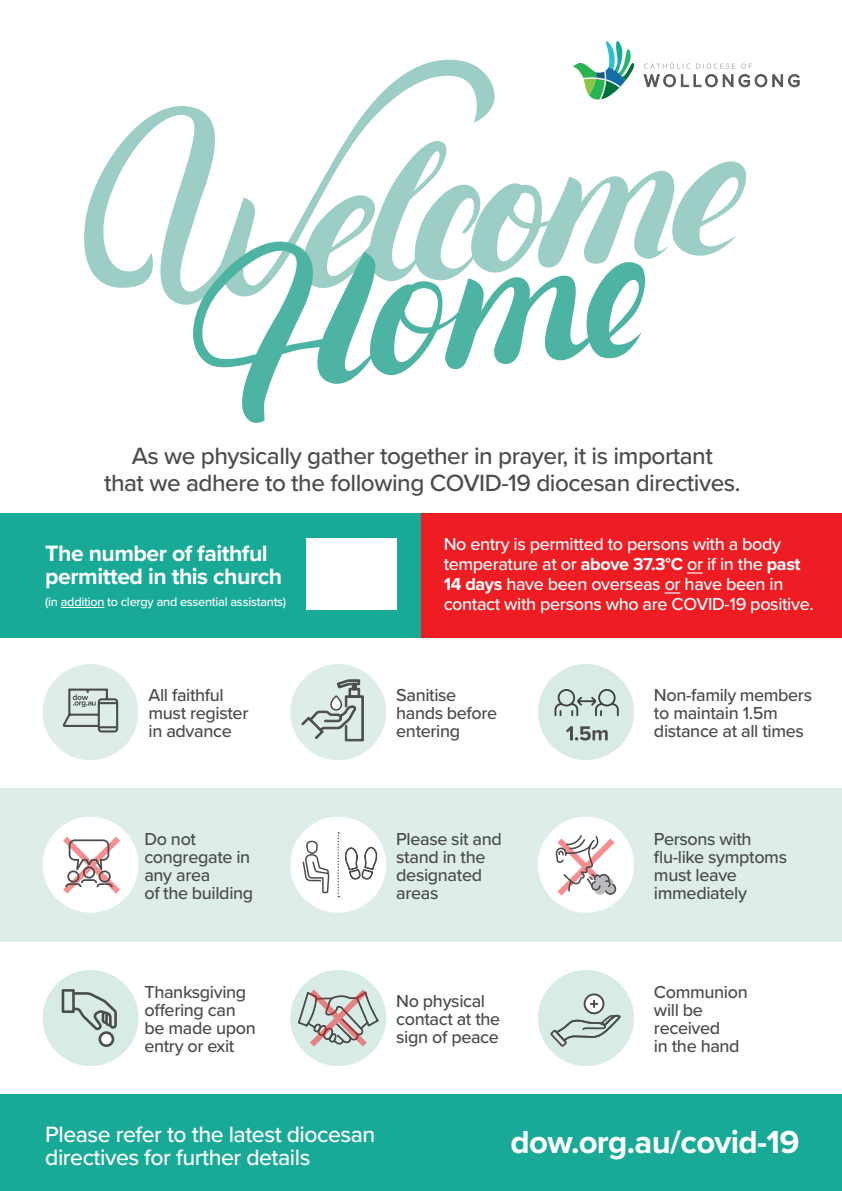
<style>
.page{position:relative;width:842px;height:1191px;background:#fff}
.page>*{position:absolute;margin:0;border:0;box-sizing:border-box;transform-origin:0 0}
.t1{font:700 33px "Proxima Nova";letter-spacing:-.02em;color:#fff}
.body_2__80_90{font:500 24.4px/26.6px "Proxima Nova";letter-spacing:-.02em;color:#4b4c4d;text-align:center}
.text_under_icons{font:500 23px/23px "Proxima Nova";letter-spacing:-.02em;color:#fff}
.t2{font:700 23px/23px "Proxima Nova";letter-spacing:-.02em;color:#fff}
.text_under_icons-2{font:500 18px/18px "Proxima Nova";letter-spacing:-.02em;color:#4b4c4d}
.body_2__80_90-2{font:500 18px/20px "Proxima Nova";letter-spacing:-.02em;color:#fff}
.body_2__80_90-3{font:500 12.7px "Proxima Nova";letter-spacing:-.02em;color:#fff}
.s1{font-weight:700}
</style>
<div class="page">
<div style="left:0;top:788px;width:842px;height:153px;background:#deedea"></div>
<svg style="left:84px;top:59px;width:411px;height:246px"></svg>
<svg style="left:187px;top:130px;width:559px;height:293px"></svg>
<div style="left:421px;top:513px;width:421px;height:125px;background:#ee1d23"></div>
<div style="left:0;top:513px;width:421px;height:125px;background:#18aa97"></div>
<div style="left:306px;top:538px;width:91px;height:72px;background:#fff"></div>
<hr style="left:61px;top:607px;width:43px;height:1px;background:#fff">
<svg style="left:687px;top:572px;width:16px;height:1px"></svg>
<svg style="left:665px;top:592px;width:15px;height:1px"></svg>
<div style="left:538px;top:816px;width:96px;height:96px;background:#fff;border-radius:50%"></div>
<svg style="left:556px;top:835px;width:61px;height:61px"></svg>
<div style="left:290px;top:816px;width:96px;height:96px;background:#fff;border-radius:50%"></div>
<svg style="left:302px;top:840px;width:27px;height:53px"></svg>
<svg style="left:338px;top:832px;width:40px;height:65px"></svg>
<div style="left:43px;top:816px;width:95px;height:96px;background:#fff;border-radius:50%"></div>
<svg style="left:63px;top:836px;width:57px;height:57px"></svg>
<div style="left:538px;top:664px;width:96px;height:96px;background:#d8ebe7;border-radius:50%"></div>
<svg style="left:554px;top:689px;width:65px;height:27px"></svg>
<svg style="left:566px;top:726px;width:42px;height:14px"></svg>
<div style="left:290px;top:664px;width:96px;height:96px;background:#deedea;border-radius:50%"></div>
<svg style="left:301px;top:679px;width:63px;height:62px"></svg>
<div style="left:43px;top:664px;width:95px;height:96px;background:#deedea;border-radius:50%"></div>
<svg style="left:62px;top:688px;width:57px;height:45px"></svg>
<div style="left:290px;top:970px;width:96px;height:96px;background:#d8ebe7;border-radius:50%"></div>
<svg style="left:297px;top:970px;width:82px;height:76px"></svg>
<div style="left:538px;top:970px;width:96px;height:96px;background:#d8ebe7;border-radius:50%"></div>
<svg style="left:585px;top:994px;width:18px;height:18px"></svg>
<div style="left:584px;top:993px;width:20px;height:21px;border:2px solid #4b4c4d;border-radius:50%"></div>
<svg style="left:550px;top:999px;width:71px;height:48px"></svg>
<div style="left:43px;top:970px;width:95px;height:96px;background:#d8ebe7;border-radius:50%"></div>
<svg style="left:62px;top:989px;width:55px;height:58px"></svg>
<div style="left:0;top:1095px;width:842px;height:96px;background:#18aa97"></div>
<svg style="left:573px;top:41px;width:61px;height:59px"></svg>
<svg style="left:643px;top:63px;width:156px;height:24px"></svg>
<p class="body_2__80_90" style="left:104px;top:442px;width:638px">As we physically gather together in prayer, it is important<br>that we adhere to the following COVID-19 diocesan directives.</p>
<p class="t2" style="left:45px;top:541px;width:238px">The number of faithful permitted in this church</p>
<p class="body_2__80_90-3" style="left:45px;top:592px;width:243px">(in addition to clergy and essential assistants)</p>
<p class="text_under_icons-2" style="left:148px;top:685px;width:101px">All faithful must register in advance</p>
<p class="body_2__80_90-2" style="left:444px;top:533px;width:371px">No entry is permitted to persons with a body temperature at or <span class="s1">above 37.3°C</span> or if in the <span class="s1">past 14 days</span> have been overseas or have been in contact with persons who are COVID-19 positive.</p>
<p class="text_under_icons-2" style="left:396px;top:685px;width:103px">Sanitise hands before entering</p>
<p class="text_under_icons-2" style="left:654px;top:685px;width:160px">Non-family members to maintain 1.5m distance at all times</p>
<p class="text_under_icons-2" style="left:144px;top:829px;width:110px">Do not congregate in any area<br>of the building</p>
<p class="text_under_icons-2" style="left:396px;top:829px;width:107px">Please sit and stand in the designated areas</p>
<p class="text_under_icons-2" style="left:654px;top:829px;width:135px">Persons with flu-like symptoms must leave immediately</p>
<p class="text_under_icons-2" style="left:144px;top:982px;width:113px">Thanksgiving offering can be made upon entry or exit</p>
<p class="text_under_icons-2" style="left:396px;top:991px;width:106px">No physical contact at the sign of peace</p>
<p class="text_under_icons-2" style="left:654px;top:982px;width:95px">Communion will be received<br>in the hand</p>
<p class="text_under_icons" style="left:45px;top:1121px;width:332px">Please refer to the latest diocesan directives for further details</p>
<p class="t1" style="left:510px;top:1117px;width:290px">dow.org.au/covid-19</p>
</div>
